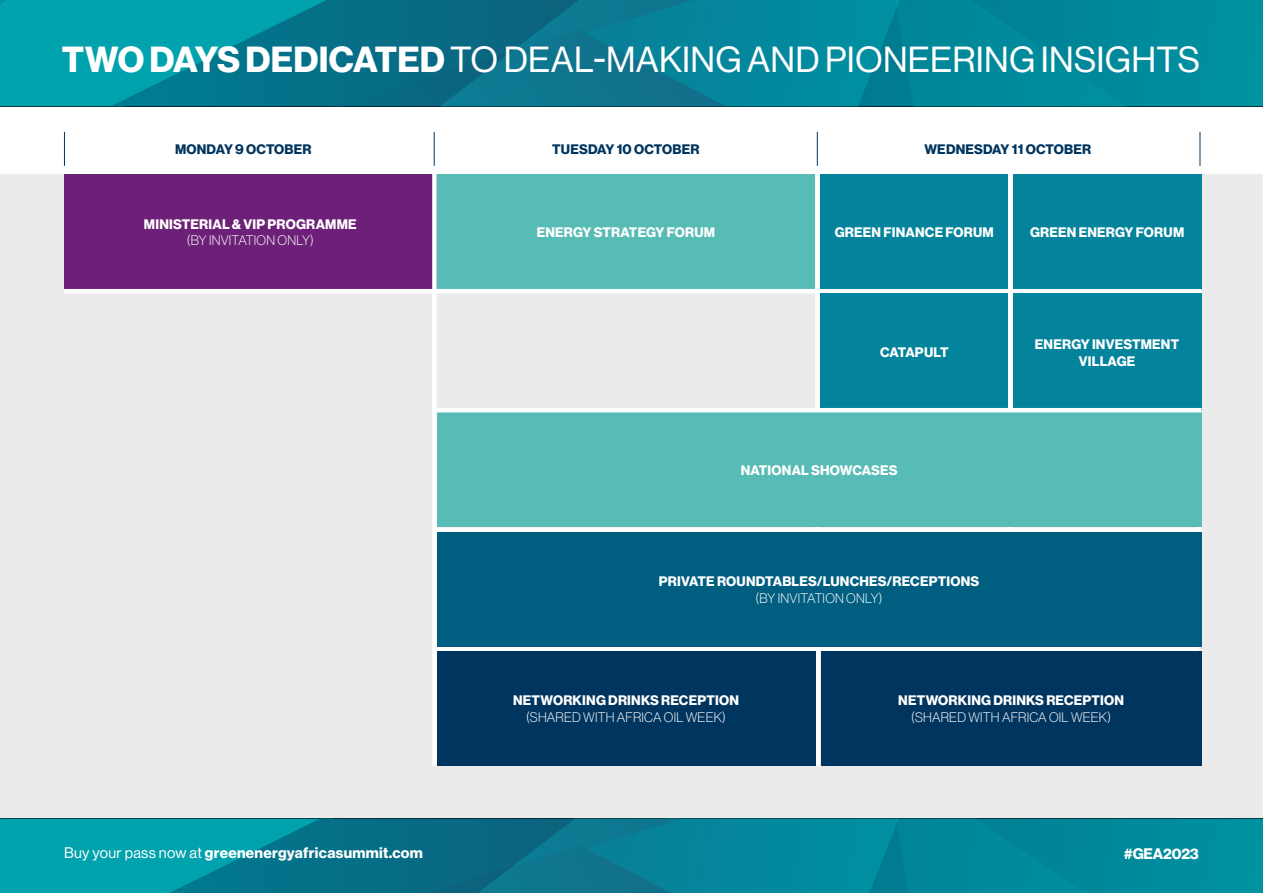
<style>
.page{position:relative;width:1263px;height:893px;background:#fff}
.page>*{position:absolute;margin:0;border:0;box-sizing:border-box;transform-origin:0 0}
.t1{font:35.55px "N Haas Grotesk DS Pro 55 Rg";letter-spacing:.005em;color:#fff}
.t2{font:15px "N Haas Grotesk DS Pro 75 Bd";letter-spacing:.02em;color:#fff}
.t3{font:13.5px/16.5px "N Haas Grotesk DS Pro 75 Bd";letter-spacing:.015em;color:#fff;text-align:center}
.t4{font:13.5px "N Haas Grotesk DS Pro 35 X Lt";letter-spacing:.015em;color:#fff}
.t5{font:13.5px "N Haas Grotesk DS Pro 75 Bd";letter-spacing:.015em;color:#00355f}
.t6{font:13.5px "N Haas Grotesk DS Pro 75 Bd";letter-spacing:-.01em;color:#fff}
.s1{font-family:"N Haas Grotesk DS Pro 75 Bd"}
.s2{font-family:"N Haas Grotesk DS Pro 55 Rg"}
</style>
<div class="page">
<div style="left:1036px;top:819px;width:227px;height:74px;background:#008c9c"></div>
<svg style="left:0;top:819px;width:1036px;height:74px;background:#048498"></svg>
<div style="left:1036px;top:0;width:227px;height:106px;background:#008d9c"></div>
<svg style="left:0;top:0;width:1036px;height:106px;background:#048397"></svg>
<div style="left:0;top:174px;width:1263px;height:645px;background:#ebebec"></div>
<hr style="left:434px;top:132px;width:1px;height:34px;background:#00355f">
<hr style="left:1200px;top:132px;width:1px;height:34px;background:#00355f">
<hr style="left:64px;top:132px;width:1px;height:34px;background:#00355f">
<hr style="left:817px;top:132px;width:1px;height:34px;background:#00355f">
<div style="left:815px;top:174px;width:5px;height:592px;background:#fff"></div>
<div style="left:1008px;top:170px;width:5px;height:247px;background:#fff"></div>
<div style="left:1008px;top:290px;width:5px;height:247px;background:#fff"></div>
<hr style="left:1197px;top:304px;width:4px;height:233px;background:#fff">
<div style="left:437px;top:174px;width:378px;height:115px;background:#56bcb5"></div>
<div style="left:821px;top:174px;width:187px;height:115px;background:#03839c"></div>
<div style="left:1013px;top:174px;width:188px;height:115px;background:#03839c"></div>
<div style="left:64px;top:174px;width:373px;height:115px;background:#6d2077"></div>
<div style="left:432px;top:174px;width:5px;height:592px;background:#fff"></div>
<hr style="left:64px;top:289px;width:1137px;height:4px;background:#fff">
<hr style="left:437px;top:528px;width:762px;height:4px;background:#fff">
<hr style="left:437px;top:647px;width:762px;height:4px;background:#fff">
<div style="left:437px;top:412px;width:764px;height:115px;background:#56bcb5"></div>
<div style="left:437px;top:651px;width:378px;height:115px;background:#00355f"></div>
<div style="left:821px;top:651px;width:380px;height:115px;background:#00355f"></div>
<div style="left:821px;top:293px;width:187px;height:118px;background:#03839c"></div>
<div style="left:1013px;top:293px;width:188px;height:118px;background:#03839c"></div>
<div style="left:437px;top:532px;width:764px;height:115px;background:#005e81"></div>
<hr style="left:437px;top:408px;width:764px;height:4px;background:#fff">
<h1 class="t1" style="left:62px;top:39px;width:1140px"><span class="s1">TWO DAYS DEDICATED</span> TO DEAL-MAKING AND PIONEERING INSIGHTS</h1>
<p class="t5" style="left:175px;top:141px;width:138px">MONDAY 9 OCTOBER</p>
<p class="t5" style="left:552px;top:141px;width:149px">TUESDAY 10 OCTOBER</p>
<p class="t5" style="left:924px;top:141px;width:168px">WEDNESDAY 11 OCTOBER</p>
<p class="t3" style="left:144px;top:216px;width:214px">MINISTERIAL &amp; VIP PROGRAMME</p>
<p class="t4" style="left:187px;top:233px;width:129px">(BY INVITATION ONLY)</p>
<p class="t3" style="left:537px;top:224px;width:180px">ENERGY STRATEGY FORUM</p>
<p class="t3" style="left:835px;top:224px;width:161px">GREEN FINANCE FORUM</p>
<p class="t3" style="left:1030px;top:224px;width:156px">GREEN ENERGY FORUM</p>
<p class="t6" style="left:880px;top:345px;width:70px">CATAPULT</p>
<p class="t3" style="left:1035px;top:336px;width:146px">ENERGY INVESTMENT<br>VILLAGE</p>
<p class="t3" style="left:741px;top:462px;width:158px">NATIONAL SHOWCASES</p>
<p class="t3" style="left:659px;top:574px;width:322px">PRIVATE ROUNDTABLES/LUNCHES/RECEPTIONS</p>
<p class="t4" style="left:755px;top:590px;width:129px">(BY INVITATION ONLY)</p>
<p class="t3" style="left:513px;top:692px;width:227px">NETWORKING DRINKS RECEPTION</p>
<p class="t4" style="left:526px;top:709px;width:201px">(SHARED WITH AFRICA OIL WEEK)</p>
<p class="t3" style="left:898px;top:692px;width:227px">NETWORKING DRINKS RECEPTION</p>
<p class="t4" style="left:911px;top:709px;width:201px">(SHARED WITH AFRICA OIL WEEK)</p>
<p class="t2" style="left:64px;top:844px;width:360px"><span class="s2">Buy your pass now at</span> greenenergyafricasummit.com</p>
<p class="t2" style="left:1124px;top:844px;width:77px">#GEA2023</p>
</div>
